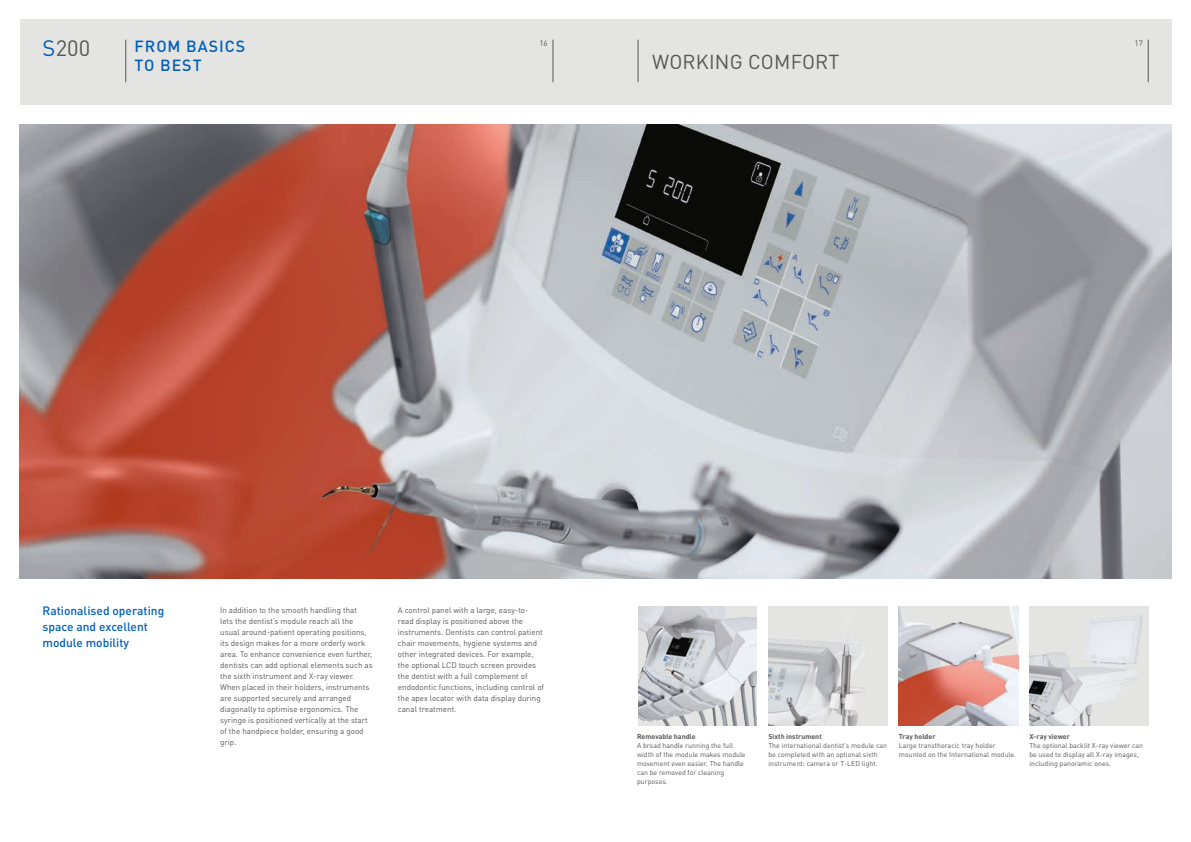
<style>
.page{position:relative;width:1191px;height:842px;background:#fff}
.page>*{position:absolute;margin:0;border:0;box-sizing:border-box;transform-origin:0 0}
.t1{font:22px "DIN Pro";color:#575756}
.t2{font:20px "DIN Pro";letter-spacing:.01em;color:#575756}
.t3{font:500 16px/19.2px "DIN Pro";letter-spacing:.06em;color:#005fb9}
.t4{font:500 12px/16px "DIN Pro";color:#005fb9}
.t5{font:8px/11px "DIN Pro";color:#575756}
.t6{font:7px/9px "DIN Pro";color:#575756}
.t7{font:700 7px "DIN Pro";color:#575756}
.s1{color:#005fb9}
</style>
<div class="page">
<div style="left:20px;top:20px;width:1151px;height:85px;background:#e4e4e3"></div>
<hr style="left:125px;top:40px;width:1px;height:42px;background:#575756">
<hr style="left:553px;top:40px;width:1px;height:42px;background:#575756">
<hr style="left:1148px;top:40px;width:1px;height:42px;background:#575756">
<hr style="left:638px;top:40px;width:1px;height:42px;background:#575756">
<img style="left:20px;top:125px;width:1151px;height:453px">
<img style="left:768px;top:607px;width:119px;height:119px">
<img style="left:899px;top:607px;width:119px;height:119px">
<img style="left:1029px;top:607px;width:119px;height:119px">
<img style="left:638px;top:607px;width:118px;height:119px">
<h1 class="t1" style="left:43px;top:33px;width:49px"><span class="s1">S</span>200</h1>
<p class="t5" style="left:539px;top:37px;width:10px">16</p>
<p class="t5" style="left:1134px;top:37px;width:10px">17</p>
<h3 class="t3" style="left:135px;top:36px;width:112px">FROM BASICS<br>TO BEST</h3>
<h2 class="t2" style="left:652px;top:48px;width:189px">WORKING COMFORT</h2>
<h3 class="t4" style="left:43px;top:602px;width:123px">Rationalised operating space and excellent module mobility</h3>
<p class="t5" style="left:220px;top:604px;width:154px">In addition to the smooth handling that<br>lets the dentist’s module reach all the usual around-patient operating positions, its design makes for a more orderly work area. To enhance convenience even further, dentists can add optional elements such as the sixth instrument and X-ray viewer.<br>When placed in their holders, instruments are supported securely and arranged diagonally to optimise ergonomics. The syringe is positioned vertically at the start of the handpiece holder, ensuring a good grip.</p>
<p class="t5" style="left:398px;top:604px;width:148px">A control panel with a large, easy-to&shy;read display is positioned above the instruments. Dentists can control patient chair movements, hygiene systems and other integrated devices. For example, the optional LCD touch screen provides the dentist with a full complement of endodontic functions, including control of the apex locator with data display during canal treatment.</p>
<p class="t7" style="left:637px;top:732px;width:60px">Removable handle</p>
<p class="t6" style="left:637px;top:741px;width:110px">A broad handle running the full width of the module makes module movement even easier. The handle can be removed for cleaning purposes.</p>
<p class="t7" style="left:768px;top:732px;width:55px">Sixth instrument</p>
<p class="t6" style="left:768px;top:741px;width:120px">The international dentist’s module can be completed with an optional sixth instrument: camera or T-LED light.</p>
<p class="t7" style="left:899px;top:732px;width:38px">Tray holder</p>
<p class="t6" style="left:899px;top:741px;width:119px">Large transthoracic tray holder mounted on the International module.</p>
<p class="t7" style="left:1029px;top:732px;width:42px">X-ray viewer</p>
<p class="t6" style="left:1029px;top:741px;width:115px">The optional backlit X-ray viewer can be used to display all X-ray images, including panoramic ones.</p>
</div>
